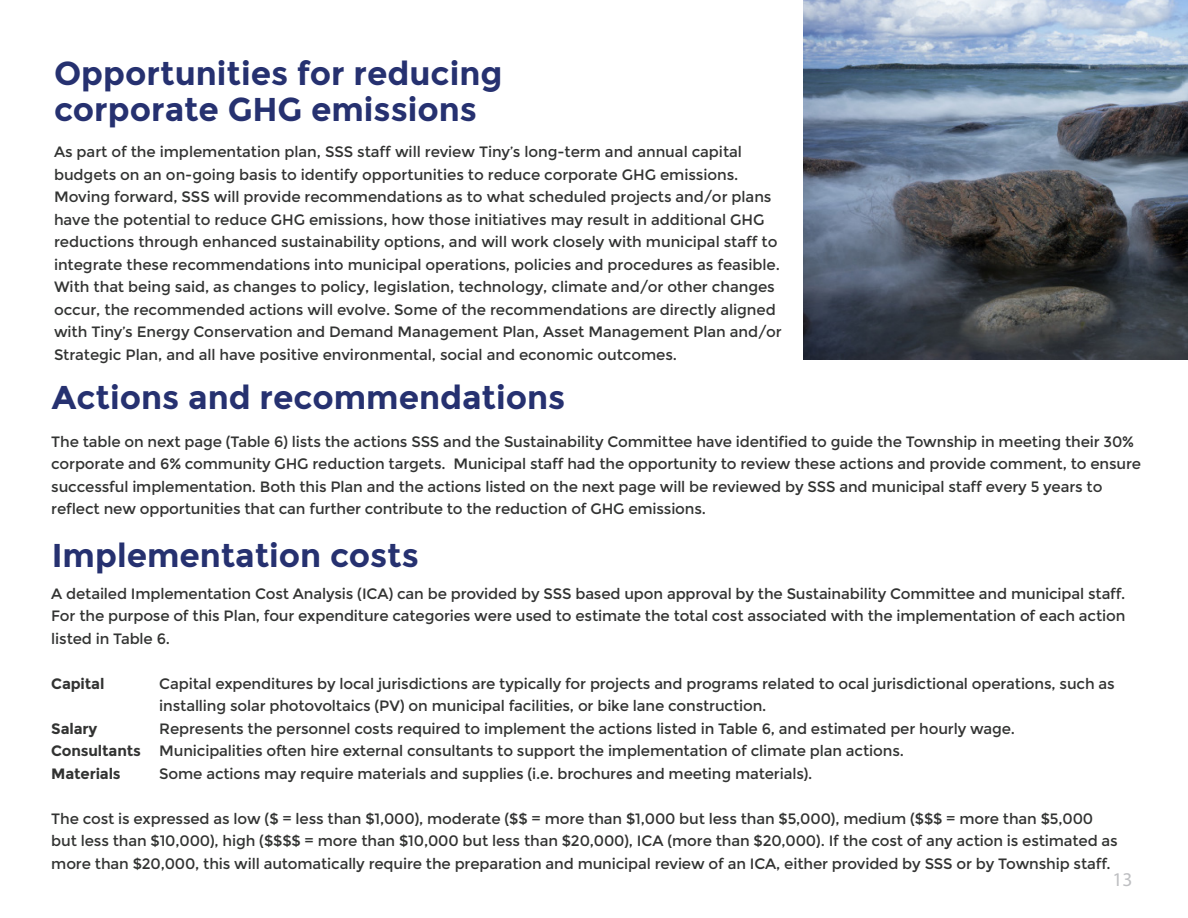
<style>
.page{position:relative;width:1188px;height:918px;background:#fff}
.page>*{position:absolute;margin:0;border:0;box-sizing:border-box;transform-origin:0 0}
.t1{font:700 33px/35.8px "Montserrat";color:#263170}
.t2{font:19.5px "Myriad Pro";color:#bebfc2}
.Body_Text{font:15px/22.5px "Montserrat";letter-spacing:-.01em;color:#323332}
.Body_Text-2{font:700 15px "Montserrat";letter-spacing:-.01em;color:#323332}
.s1{font-weight:700}
</style>
<div class="page">
<img style="left:804px;top:0;width:384px;height:360px">
<h1 class="t1" style="left:54px;top:56px;width:450px">Opportunities for reducing corporate GHG emissions</h1>
<p class="Body_Text" style="left:54px;top:141px;width:729px">As part of the implementation plan, SSS staff will review Tiny’s long-term and annual capital budgets on an on-going basis to identify opportunities to reduce corporate GHG emissions.<br>Moving forward, SSS will provide recommendations as to what scheduled projects and/or plans have the potential to reduce GHG emissions, how those initiatives may result in additional GHG reductions through enhanced sustainability options, and will work closely with municipal staff to integrate these recommendations into municipal operations, policies and procedures as feasible.<br>With that being said, as changes to policy, legislation, technology, climate and/or other changes occur, the recommended actions will evolve. Some of the recommendations are directly aligned with Tiny’s Energy Conservation and Demand Management Plan, Asset Management Plan and/or Strategic Plan, and all have positive environmental, social and economic outcomes.</p>
<h1 class="t1" style="left:52px;top:380px;width:515px">Actions and recommendations</h1>
<p class="Body_Text" style="left:51px;top:431px;width:1091px">The table on next page (Table 6) lists the actions SSS and the Sustainability Committee have identified to guide the Township in meeting their 30% corporate and 6% community GHG reduction targets. Municipal staff had the opportunity to review these actions and provide comment, to ensure successful implementation. Both this Plan and the actions listed on the next page will be reviewed by SSS and municipal staff every 5 years to reflect new opportunities that can further contribute to the reduction of GHG emissions.</p>
<h1 class="t1" style="left:52px;top:537px;width:369px">Implementation costs</h1>
<p class="Body_Text" style="left:51px;top:582px;width:1076px;text-align:justify">A detailed Implementation Cost Analysis (ICA) can be provided by SSS based upon approval by the Sustainability Committee and municipal staff.<br>For the purpose of this Plan, four expenditure categories were used to estimate the total cost associated with the implementation of each action listed in Table 6.</p>
<p class="Body_Text-2" style="left:51px;top:675px;width:55px">Capital</p>
<p class="Body_Text" style="left:159px;top:672px;width:957px">Capital expenditures by local jurisdictions are typically for projects and programs related to ocal jurisdictional operations, such as installing solar photovoltaics (PV) on municipal facilities, or bike lane construction.</p>
<p class="Body_Text-2" style="left:51px;top:720px;width:48px">Salary</p>
<p class="Body_Text" style="left:159px;top:717px;width:857px">Represents the personnel costs required to implement the actions listed in Table 6, and estimated per hourly wage.</p>
<p class="Body_Text" style="left:51px;top:740px;width:854px"><span class="s1">Consultants</span> Municipalities often hire external consultants to support the implementation of climate plan actions.</p>
<p class="Body_Text-2" style="left:51px;top:765px;width:71px">Materials</p>
<p class="Body_Text" style="left:159px;top:762px;width:655px">Some actions may require materials and supplies (i.e. brochures and meeting materials).</p>
<p class="Body_Text" style="left:51px;top:807px;width:1068px">The cost is expressed as low ($ = less than $1,000), moderate ($$ = more than $1,000 but less than $5,000), medium ($$$ = more than $5,000 but less than $10,000), high ($$$$ = more than $10,000 but less than $20,000), ICA (more than $20,000). If the cost of any action is estimated as more than $20,000, this will automatically require the preparation and municipal review of an ICA, either provided by SSS or by Township staff.</p>
<h2 class="t2" style="left:1112px;top:867px;width:22px">13</h2>
</div>
